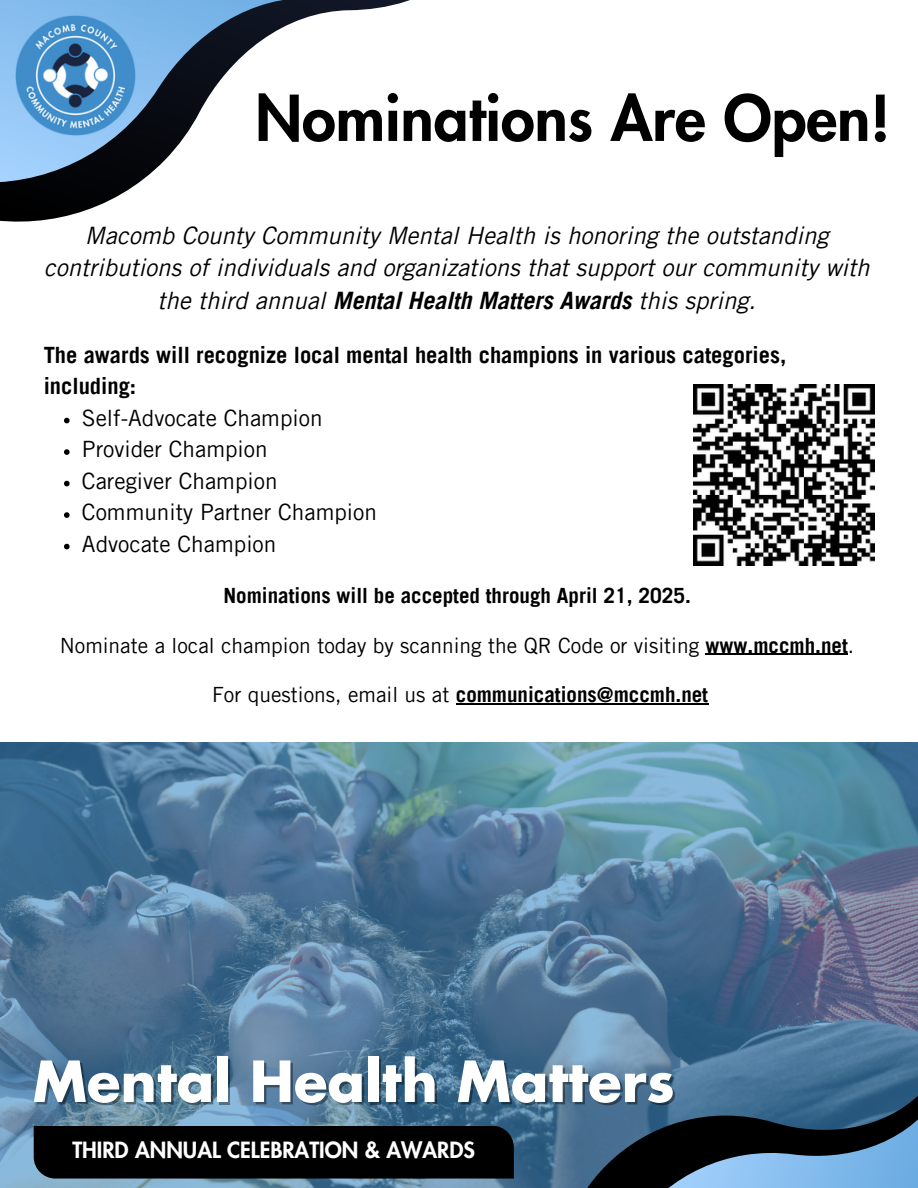
<style>
.page{position:relative;width:918px;height:1188px;background:#fff}
.page>*{position:absolute;margin:0;border:0;box-sizing:border-box;transform-origin:0 0}
.t1{font:800 61.5px "Futura LT Pro";color:#000}
.t2{font:700 55.05px "Futura LT Pro";color:#fff}
.t3{font:italic 24px/32.7px "Trade Gothic LT Pro";color:#000;text-align:center}
.t4{font:22.5px "Trade Gothic LT Pro";color:#000}
.t5{font:700 22.5px/31.5px "Trade Gothic LT Pro";color:#000}
.t6{font:800 21.9px "Futura LT Pro";color:#fff}
.t7{font:700 21px "Trade Gothic LT Pro";color:#000}
.t8{font:21px "Trade Gothic LT Pro";color:#000}
.s1{font-weight:700}
.s2{font-weight:400}
</style>
<div class="page">
<img style="left:0;top:742px;width:918px;height:446px">
<div style="left:34px;top:1126px;width:480px;height:53px;background:#000"></div>
<svg style="left:580px;top:1051px;width:338px;height:137px;background:#466987"></svg>
<svg style="left:636px;top:1058px;width:282px;height:130px;background:#3e617e"></svg>
<svg style="left:64px;top:418px;width:6px;height:5px"></svg>
<svg style="left:64px;top:449px;width:6px;height:6px"></svg>
<svg style="left:64px;top:481px;width:6px;height:5px"></svg>
<svg style="left:64px;top:512px;width:6px;height:6px"></svg>
<svg style="left:64px;top:544px;width:6px;height:5px"></svg>
<svg style="left:0;top:0;width:410px;height:222px"></svg>
<img style="left:0;top:0;width:151px;height:151px">
<img style="left:694px;top:384px;width:181px;height:181px">
<hr style="left:706px;top:654px;width:142px;height:1px;background:#000">
<hr style="left:456px;top:703px;width:252px;height:2px;background:#000">
<p class="t1" style="left:255px;top:90px;width:636px">Nominations Are Open!</p>
<p class="t3" style="left:44px;top:222px;width:827px">Macomb County Community Mental Health is honoring the outstanding contributions of individuals and organizations that support our community with the third annual <span class="s1">Mental Health Matters Awards</span> this spring.</p>
<h1 class="t5" style="left:44px;top:342px;width:744px">The awards will recognize local mental health champions in various categories, including:</h1>
<h4 class="t4" style="left:82px;top:409px;width:242px">Self-Advocate Champion</h4>
<h3 class="t4" style="left:82px;top:441px;width:187px">Provider Champion</h3>
<p class="t4" style="left:82px;top:472px;width:197px">Caregiver Champion</p>
<p class="t4" style="left:82px;top:504px;width:296px">Community Partner Champion</p>
<p class="t4" style="left:82px;top:535px;width:196px">Advocate Champion</p>
<p class="t7" style="left:223px;top:588px;width:469px">Nominations will be accepted through April 21, 2025.</p>
<p class="t8" style="left:60px;top:638px;width:796px">Nominate a local champion today by scanning the QR Code or visiting <span class="s1">www.mccmh.net</span>.</p>
<p class="t7" style="left:212px;top:687px;width:497px"><span class="s2">For questions, email us at</span> communications@mccmh.net</p>
<p class="t2" style="left:33px;top:1057px;width:644px">Mental Health Matters</p>
<p class="t6" style="left:72px;top:1140px;width:404px">THIRD ANNUAL CELEBRATION &amp; AWARDS</p>
</div>
